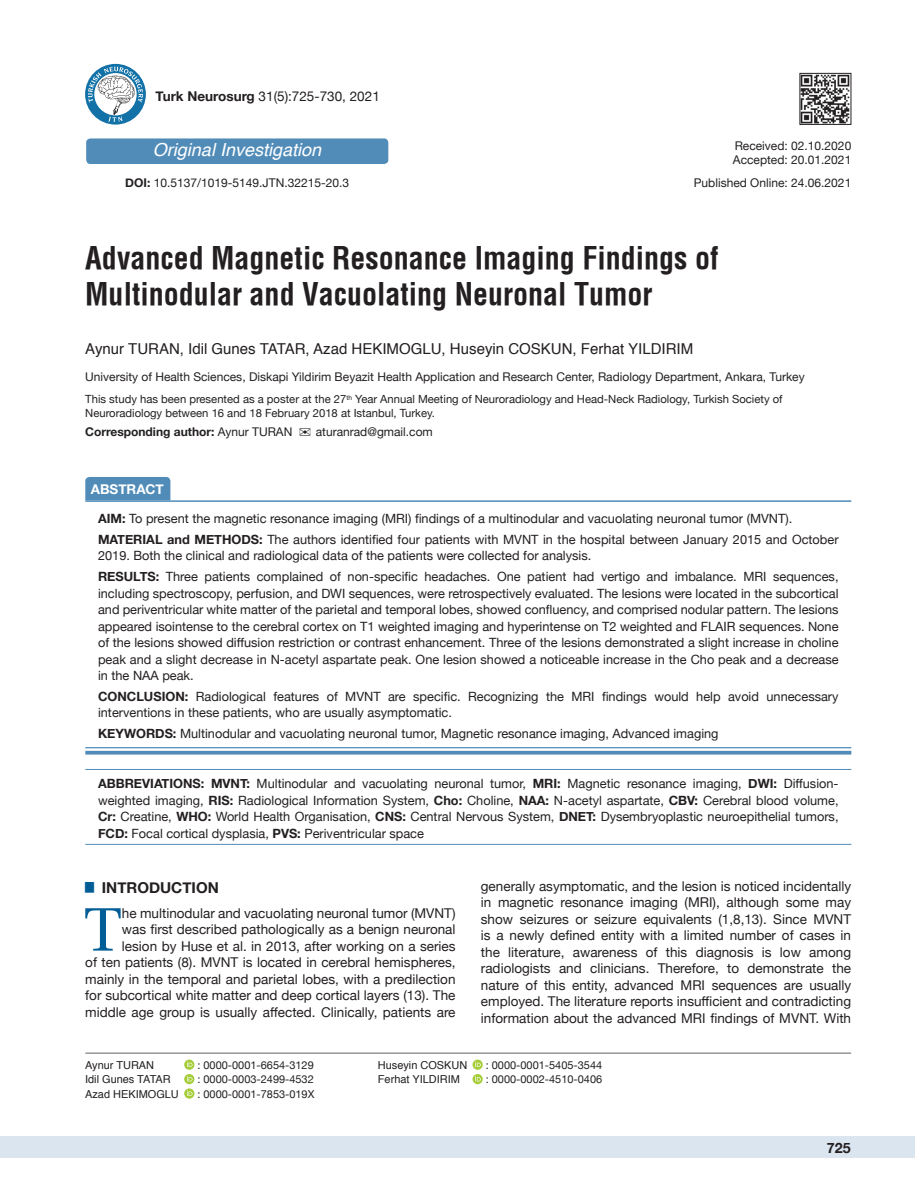
<style>
.page{position:relative;width:915px;height:1191px;background:#fff}
.page>*{position:absolute;margin:0;border:0;box-sizing:border-box;transform-origin:0 0}
.t1{font:61.2px "Utopia";color:#005d95}
.t2{font:700 30px/36px "Helvetica Condens";color:#231f20}
.t3{font:italic 18px "Helvetica";color:#fff}
.t4{font:15px "Helvetica";color:#231f20}
.t5{font:700 15px "Helvetica Neue";color:#231f20}
.t6{font:700 14.25px "Helvetica Neue";color:#231f20}
.t7{font:13.5px/16.5px "Helvetica Neue";color:#231f20;text-align:justify}
.t8{font:700 13.5px "Helvetica Neue";color:#fff}
.t9{font:12.75px/16.5px "Helvetica Neue";color:#231f20}
.t10{font:12px/14.4px "Helvetica Neue";color:#231f20}
.t11{font:700 12px "Helvetica Neue";color:#231f20}
.t12{font:11.25px/13.5px "Helvetica Neue";color:#231f20}
.t13{font:10.95px "Helvetica Neue";color:#231f20}
.t14{font:10.95px "Helvetica";color:#231f20}
.s1{font-weight:700}
.s2{font-weight:400}
</style>
<div class="page">
<div style="left:0;top:1136px;width:914px;height:22px;background:#dbe5f0"></div>
<hr style="left:85px;top:1052px;width:765px;height:1px;background:#636366">
<div style="left:85px;top:477px;width:85px;height:23px;background:#518cb9"></div>
<svg style="left:85px;top:748px;width:766px;height:3px"></svg>
<hr style="left:85px;top:500px;width:766px;height:2px;background:#518cb9">
<hr style="left:85px;top:747px;width:766px;height:1px;background:#518cb9">
<hr style="left:85px;top:751px;width:766px;height:3px;background:#518cb9">
<hr style="left:85px;top:769px;width:766px;height:1px;background:#518cb9">
<hr style="left:85px;top:844px;width:766px;height:1px;background:#518cb9">
<img style="left:801px;top:75px;width:47px;height:48px">
<div style="left:799px;top:73px;width:51px;height:52px;border:1px solid #231f20"></div>
<svg style="left:184px;top:1059px;width:10px;height:10px"></svg>
<svg style="left:187px;top:1061px;width:5px;height:6px"></svg>
<svg style="left:184px;top:1074px;width:10px;height:10px"></svg>
<svg style="left:187px;top:1075px;width:5px;height:6px"></svg>
<svg style="left:184px;top:1088px;width:10px;height:10px"></svg>
<svg style="left:187px;top:1090px;width:5px;height:5px"></svg>
<svg style="left:472px;top:1059px;width:10px;height:10px"></svg>
<svg style="left:475px;top:1061px;width:5px;height:6px"></svg>
<svg style="left:472px;top:1074px;width:10px;height:10px"></svg>
<svg style="left:475px;top:1075px;width:5px;height:6px"></svg>
<svg style="left:85px;top:64px;width:61px;height:61px"></svg>
<svg style="left:88px;top:67px;width:55px;height:55px"></svg>
<div style="left:86px;top:138px;width:302px;height:26px;background:#518cb9;border-radius:4px"></div>
<p class="t7" style="left:156px;top:89px;width:225px"><span class="s1">Turk Neurosurg</span> 31(5):725-730, 2021</p>
<h3 class="t3" style="left:153px;top:136px;width:170px">Original Investigation</h3>
<p class="t10" style="left:125px;top:177px;width:225px"><span class="s1">DOI:</span> 10.5137/1019-5149.JTN.32215-20.3</p>
<p class="t10" style="left:732px;top:139px;width:120px">Received: 02.10.2020<br>Accepted: 20.01.2021</p>
<p class="t10" style="left:693px;top:176px;width:159px">Published Online: 24.06.2021</p>
<h2 class="t2" style="left:85px;top:240px;width:634px">Advanced Magnetic Resonance Imaging Findings of<br>Multinodular and Vacuolating Neuronal Tumor</h2>
<p class="t4" style="left:85px;top:337px;width:609px">Aynur TURAN, Idil Gunes TATAR, Azad HEKIMOGLU, Huseyin COSKUN, Ferhat YILDIRIM</p>
<p class="t10" style="left:85px;top:370px;width:720px">University of Health Sciences, Diskapi Yildirim Beyazit Health Application and Research Center, Radiology Department, Ankara, Turkey</p>
<p class="t12" style="left:85px;top:393px;width:698px">This study has been presented as a poster at the 27<sup>th</sup> Year Annual Meeting of Neuroradiology and Head-Neck Radiology, Turkish Society of<br>Neuroradiology between 16 and 18 February 2018 at Istanbul, Turkey.</p>
<p class="t11" style="left:85px;top:422px;width:209px">Corresponding author: <span class="s2">Aynur TURAN</span></p>
<p class="t10" style="left:316px;top:425px;width:118px">aturanrad@gmail.com</p>
<p class="t8" style="left:91px;top:478px;width:75px">ABSTRACT</p>
<p class="t9" style="left:98px;top:509px;width:741px;line-height:20.7px"><span class="s1">AIM:</span> To present the magnetic resonance imaging (MRI) findings of a multinodular and vacuolating neuronal tumor (MVNT).<br><span class="s1">MATERIAL and METHODS:</span> The authors identified four patients with MVNT in the hospital between January 2015 and October</p>
<p class="t9" style="left:98px;top:546px;width:741px;line-height:20.7px">2019. Both the clinical and radiological data of the patients were collected for analysis.<br><span class="s1">RESULTS:</span> Three patients complained of non-specific headaches. One patient had vertigo and imbalance. MRI sequences,</p>
<p class="t9" style="left:98px;top:585px;width:741px;text-align:justify">including spectroscopy, perfusion, and DWI sequences, were retrospectively evaluated. The lesions were located in the subcortical and periventricular white matter of the parietal and temporal lobes, showed confluency, and comprised nodular pattern. The lesions appeared isointense to the cerebral cortex on T1 weighted imaging and hyperintense on T2 weighted and FLAIR sequences. None of the lesions showed diffusion restriction or contrast enhancement. Three of the lesions demonstrated a slight increase in choline peak and a slight decrease in N-acetyl aspartate peak. One lesion showed a noticeable increase in the Cho peak and a decrease in the NAA peak.</p>
<p class="t9" style="left:98px;top:689px;width:741px"><span class="s1">CONCLUSION:</span> Radiological features of MVNT are specific. Recognizing the MRI findings would help avoid unnecessary interventions in these patients, who are usually asymptomatic.</p>
<p class="t9" style="left:98px;top:726px;width:621px"><span class="s1">KEYWORDS:</span> Multinodular and vacuolating neuronal tumor, Magnetic resonance imaging, Advanced imaging</p>
<p class="t9" style="left:98px;top:776px;width:741px;text-align:justify"><span class="s1">ABBREVIATIONS: MVNT:</span> Multinodular and vacuolating neuronal tumor, <span class="s1">MRI:</span> Magnetic resonance imaging, <span class="s1">DWI:</span> Diffusion&shy;weighted imaging, <span class="s1">RIS:</span> Radiological Information System, <span class="s1">Cho:</span> Choline, <span class="s1">NAA:</span> N-acetyl aspartate, <span class="s1">CBV:</span> Cerebral blood volume, <span class="s1">Cr:</span> Creatine, <span class="s1">WHO:</span> World Health Organisation, <span class="s1">CNS:</span> Central Nervous System, <span class="s1">DNET:</span> Dysembryoplastic neuroepithelial tumors, <span class="s1">FCD:</span> Focal cortical dysplasia, <span class="s1">PVS:</span> Periventricular space</p>
<p class="t5" style="left:85px;top:875px;width:135px"><sup>█</sup> INTRODUCTION</p>
<h1 class="t1" style="left:84px;top:894px;width:39px">T</h1>
<p class="t7" style="left:85px;top:905px;width:371px;text-align:right">he multinodular and vacuolating neuronal tumor (MVNT)<br>was first described pathologically as a benign neuronal lesion by Huse et al. in 2013, after working on a series<br>of ten patients (8). MVNT is located in cerebral hemispheres, mainly in the temporal and parietal lobes, with a predilection for subcortical white matter and deep cortical layers (13). The middle age group is usually affected. Clinically, patients are</p>
<p class="t7" style="left:480px;top:878px;width:371px">generally asymptomatic, and the lesion is noticed incidentally in magnetic resonance imaging (MRI), although some may show seizures or seizure equivalents (1,8,13). Since MVNT is a newly defined entity with a limited number of cases in the literature, awareness of this diagnosis is low among radiologists and clinicians. Therefore, to demonstrate the nature of this entity, advanced MRI sequences are usually employed. The literature reports insufficient and contradicting information about the advanced MRI findings of MVNT. With</p>
<p class="t14" style="left:85px;top:1056px;width:70px">Aynur TURAN</p>
<p class="t13" style="left:197px;top:1057px;width:118px">: 0000-0001-6654-3129</p>
<p class="t14" style="left:85px;top:1071px;width:87px">Idil Gunes TATAR</p>
<p class="t13" style="left:197px;top:1071px;width:118px">: 0000-0003-2499-4532</p>
<p class="t14" style="left:85px;top:1085px;width:95px">Azad HEKIMOGLU</p>
<p class="t13" style="left:197px;top:1086px;width:118px">: 0000-0001-7853-019X</p>
<p class="t14" style="left:378px;top:1056px;width:91px">Huseyin COSKUN</p>
<p class="t13" style="left:485px;top:1057px;width:118px">: 0000-0001-5405-3544</p>
<p class="t14" style="left:378px;top:1071px;width:83px">Ferhat YILDIRIM</p>
<p class="t13" style="left:485px;top:1071px;width:118px">: 0000-0002-4510-0406</p>
<p class="t6" style="left:826px;top:1137px;width:25px">725</p>
</div>
